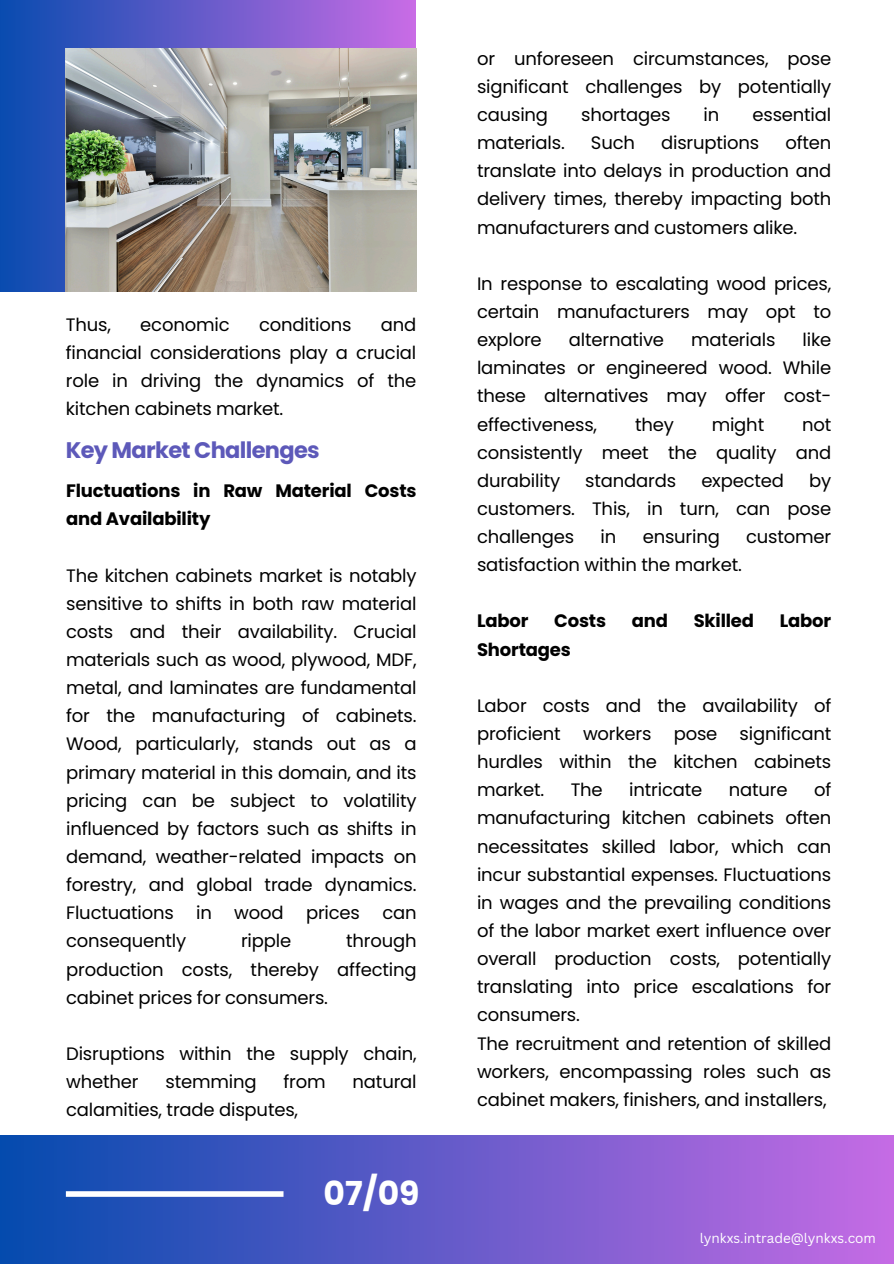
<style>
.page{position:relative;width:894px;height:1264px;background:#fff}
.page>*{position:absolute;margin:0;border:0;box-sizing:border-box;transform-origin:0 0}
.t1{font:700 33px "Poppins";color:#fff}
.t2{font:700 22.5px "Poppins";letter-spacing:-.03em;color:#5d59b9}
.t3{font:18px/28.2px "Poppins";letter-spacing:-.01em;color:#000;text-align:justify}
.t4{font:700 18px/28.2px "Poppins";letter-spacing:-.01em;color:#000}
.t5{font:13.5px "Canva Sans";color:#fff}
</style>
<div class="page">
<div style="left:0;top:0;width:416px;height:291px;background:linear-gradient(to right,#094baf,#c96ce5)"></div>
<div style="left:0;top:1135px;width:893px;height:128px;background:linear-gradient(to right,#044bae,#c56be4)"></div>
<div style="left:66px;top:1191px;width:217px;height:5px;background:#fff"></div>
<img style="left:66px;top:48px;width:350px;height:243px">
<h3 class="t3" style="left:66px;top:310px;width:47px">Thus,</h3>
<h3 class="t3" style="left:140px;top:310px;width:91px">economic</h3>
<h3 class="t3" style="left:259px;top:310px;width:94px">conditions</h3>
<h3 class="t3" style="left:66px;top:310px;width:352px;text-indent:315px">and financial considerations play a crucial role in driving the dynamics of the kitchen cabinets market.</h3>
<h4 class="t2" style="left:66px;top:434px;width:255px">Key Market Challenges</h4>
<p class="t4" style="left:66px;top:477px;width:352px">Fluctuations in Raw Material Costs and Availability</p>
<h4 class="t3" style="left:66px;top:561px;width:352px">The kitchen cabinets market is notably sensitive to shifts in both raw material costs and their availability. Crucial materials such as wood, plywood, MDF, metal, and laminates are fundamental for the manufacturing of cabinets.<br>Wood, particularly, stands out as a primary material in this domain, and its pricing can be subject to volatility influenced by factors such as shifts in demand, weather-related impacts on forestry, and global trade dynamics.<br>Fluctuations in wood prices can consequently</h4>
<h4 class="t3" style="left:241px;top:927px;width:52px">ripple</h4>
<h4 class="t3" style="left:66px;top:927px;width:352px;text-indent:280px">through production costs, thereby affecting cabinet prices for consumers.</h4>
<h4 class="t3" style="left:66px;top:1039px;width:352px">Disruptions within the supply chain, whether</h4>
<h4 class="t3" style="left:165px;top:1067px;width:93px">stemming</h4>
<h4 class="t3" style="left:283px;top:1067px;width:44px">from</h4>
<h4 class="t3" style="left:352px;top:1067px;width:65px">natural</h4>
<h4 class="t3" style="left:66px;top:1095px;width:233px">calamities, trade disputes,</h4>
<p class="t1" style="left:323px;top:1169px;width:97px">07/09</p>
<h3 class="t3" style="left:477px;top:44px;width:355px">or unforeseen circumstances, pose significant challenges by potentially causing</h3>
<h3 class="t3" style="left:581px;top:101px;width:91px">shortages</h3>
<h3 class="t3" style="left:703px;top:101px;width:17px">in</h3>
<h3 class="t3" style="left:752px;top:101px;width:80px">essential</h3>
<h3 class="t3" style="left:477px;top:129px;width:355px;text-indent:308px">often translate into delays in production and delivery times, thereby impacting both manufacturers and customers alike.</h3>
<h3 class="t3" style="left:477px;top:129px;width:89px">materials.</h3>
<h3 class="t3" style="left:590px;top:129px;width:45px">Such</h3>
<h3 class="t3" style="left:661px;top:129px;width:100px">disruptions</h3>
<h4 class="t3" style="left:477px;top:269px;width:355px">In response to escalating wood prices, certain manufacturers may opt to explore</h4>
<h4 class="t3" style="left:477px;top:326px;width:355px;text-indent:325px">like laminates or engineered wood. While these alternatives may offer cost&shy;effectiveness,</h4>
<h4 class="t3" style="left:568px;top:326px;width:97px">alternative</h4>
<h4 class="t3" style="left:691px;top:326px;width:86px">materials</h4>
<h4 class="t3" style="left:634px;top:410px;width:40px">they</h4>
<h4 class="t3" style="left:711px;top:410px;width:54px">might</h4>
<h4 class="t3" style="left:477px;top:410px;width:355px;text-indent:325px">not consistently meet the quality and durability</h4>
<h4 class="t3" style="left:477px;top:466px;width:355px;text-indent:332px">by customers. This, in turn, can pose challenges</h4>
<h4 class="t3" style="left:585px;top:466px;width:92px">standards</h4>
<h4 class="t3" style="left:701px;top:466px;width:84px">expected</h4>
<h4 class="t3" style="left:600px;top:522px;width:17px">in</h4>
<h4 class="t3" style="left:642px;top:522px;width:79px">ensuring</h4>
<h4 class="t3" style="left:746px;top:522px;width:87px">customer</h4>
<h4 class="t3" style="left:477px;top:551px;width:266px">satisfaction within the market.</h4>
<p class="t4" style="left:477px;top:607px;width:53px">Labor</p>
<p class="t4" style="left:554px;top:607px;width:53px">Costs</p>
<p class="t4" style="left:631px;top:607px;width:38px">and</p>
<p class="t4" style="left:693px;top:607px;width:62px">Skilled</p>
<p class="t4" style="left:779px;top:607px;width:53px">Labor</p>
<p class="t4" style="left:477px;top:635px;width:95px">Shortages</p>
<h1 class="t3" style="left:477px;top:691px;width:355px">Labor costs and the availability of proficient workers pose significant hurdles within the kitchen cabinets market.</h1>
<h1 class="t3" style="left:477px;top:776px;width:355px;text-indent:337px">of manufacturing kitchen cabinets often necessitates skilled labor, which can incur substantial expenses. Fluctuations in wages and the prevailing conditions of the labor market exert influence over overall production costs, potentially translating into price escalations for consumers.</h1>
<p class="t3" style="left:477px;top:1029px;width:355px">The recruitment and retention of skilled workers, encompassing roles such as cabinet makers, finishers, and installers,</p>
<h1 class="t3" style="left:570px;top:776px;width:34px">The</h1>
<h1 class="t3" style="left:629px;top:776px;width:75px">intricate</h1>
<h1 class="t3" style="left:728px;top:776px;width:60px">nature</h1>
<h2 class="t5" style="left:699px;top:1228px;width:177px">lynkxs.intrade@lynkxs.com</h2>
</div>
